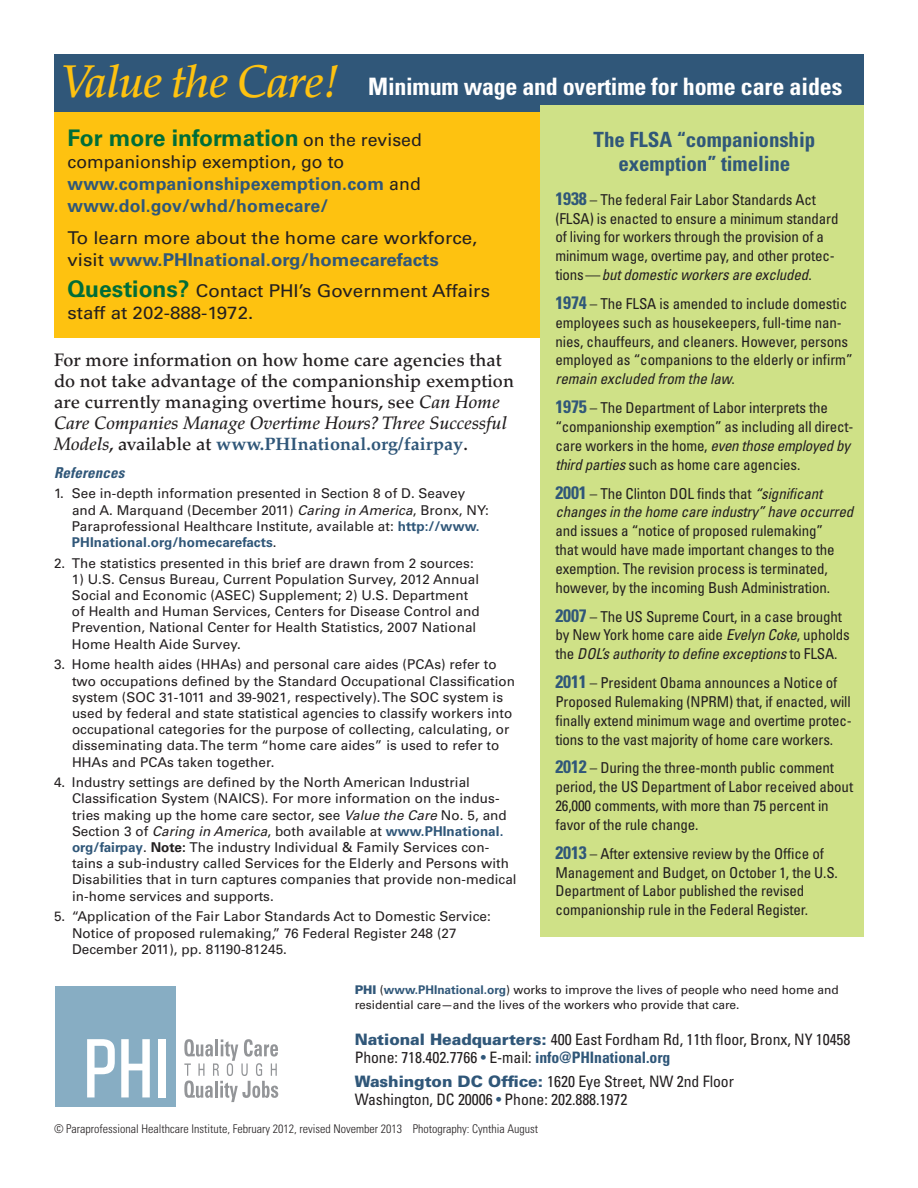
<style>
.page{position:relative;width:918px;height:1188px;background:#fff}
.page>*{position:absolute;margin:0;border:0;box-sizing:border-box;transform-origin:0 0}
.t1{font:700 condensed 24px "Univers LT Std";letter-spacing:-.01em;color:#fff}
.t2{font:700 22.8px "Univers LT Std";color:#006d38}
.t3{font:700 condensed 21px/24px "Univers LT Std";letter-spacing:-.005em;color:#305779;text-align:center}
.t4{font:500 18px/21px "Palatino LT Std";letter-spacing:.005em;color:#231f20}
.t5{font:17.7px/22.2px "Univers LT Std";color:#231f20;scale:1.06 1}
.t6{font:700 17.7px/22.2px "Univers LT Std";letter-spacing:.01em;color:#305779}
.t7{font:condensed 15.75px/18px "Univers LT Std";letter-spacing:-.005em;color:#231f20}
.t8{font:condensed 15px/18.9px "Univers LT Std";letter-spacing:-.01em;color:#231f20}
.t9{font:italic 700 condensed 15px "Univers LT Std";letter-spacing:.01em;color:#305779}
.t10{font:13.5px/16.2px "Univers LT Std";letter-spacing:.005em;color:#231f20}
.t11{font:12px/14.4px "Univers LT Std";color:#231f20}
.t12{font:300 condensed 12px "Univers LT Std";color:#231f20}
.s1{font-family:"Palatino LT Std";font-weight:500;font-style:italic;font-stretch:normal;font-size:45.6px;color:#fec210}
.s2{font-weight:400;font-size:17.7px;color:#231f20}
.s3{font-weight:400;color:#231f20}
.s4{font-weight:700;color:#305779}
.s5{font-weight:700;font-size:22.8px;color:#006d38}
.s6{font-style:italic}
.s7{font-weight:700}
.s8{font-weight:700;font-size:18px;color:#305779}
.s9{font-weight:900;color:#305779}
.s10{font-weight:900;font-stretch:normal;color:#305779}
.s11{color:#305779}
</style>
<div class="page">
<div style="left:54px;top:105px;width:810px;height:233px;background:#fec210"></div>
<div style="left:54px;top:54px;width:810px;height:58px;background:#305779"></div>
<div style="left:55px;top:986px;width:121px;height:121px;background:#87adc3"></div>
<svg style="left:184px;top:1039px;width:94px;height:63px"></svg>
<svg style="left:87px;top:1039px;width:28px;height:58px"></svg>
<svg style="left:121px;top:1039px;width:29px;height:58px"></svg>
<div style="left:159px;top:1039px;width:7px;height:58px;background:#fff"></div>
<div style="left:540px;top:105px;width:324px;height:832px;background:#cfe187"></div>
<p class="t1" style="left:62px;top:71px;width:782px"><span class="s1">Value the Care!</span> Minimum wage and overtime for home care aides</p>
<p class="t2" style="left:68px;top:124px;width:356px">For more information <span class="s2">on the revised</span></p>
<p class="t6" style="left:68px;top:151px;width:355px"><span class="s3">companionship exemption, go to </span>www.companionshipexemption.com <span class="s3">and </span>www.dol.gov/whd/homecare/</p>
<p class="t5" style="left:68px;top:226px;width:388px">To learn more about the home care workforce, visit <span class="s4">www.PHInational.org/homecarefacts</span></p>
<p class="t5" style="left:68px;top:280px;width:400px"><span class="s5">Questions?</span> Contact PHI’s Government Affairs staff at 202-888-1972.</p>
<p class="t4" style="left:54px;top:350px;width:462px">For more information on how home care agencies that do not take advantage of the companionship exemption are currently managing overtime hours, see <span class="s6">Can Home Care Companies Manage Overtime Hours? Three Successful Models</span>, available at <span class="s4">www.PHInational.org/fairpay</span>.</p>
<p class="t9" style="left:54px;top:463px;width:72px">References</p>
<p class="t10" style="left:72px;top:486px;width:418px;text-indent:-18px">1. See in-depth information presented in Section 8 of D. Seavey and A. Marquand (December 2011) <span class="s6">Caring in America</span>, Bronx, NY:<br>Paraprofessional Healthcare Institute, available at: <span class="s4">http://www.<br>PHInational.org/homecarefacts</span>.</p>
<p class="t10" style="left:54px;top:555px;width:421px">2. The statistics presented in this brief are drawn from 2 sources:</p>
<p class="t10" style="left:72px;top:571px;width:409px">1) U.S. Census Bureau, Current Population Survey, 2012 Annual Social and Economic (ASEC) Supplement; 2) U.S. Department of Health and Human Services, Centers for Disease Control and Prevention, National Center for Health Statistics, 2007 National Home Health Aide Survey.</p>
<p class="t10" style="left:72px;top:657px;width:445px;text-indent:-18px">3. Home health aides (HHAs) and personal care aides (PCAs) refer to two occupations defined by the Standard Occupational Classification system (SOC 31-1011 and 39-9021, respectively). The SOC system is used by federal and state statistical agencies to classify workers into occupational categories for the purpose of collecting, calculating, or disseminating data. The term “home care aides” is used to refer to HHAs and PCAs taken together.</p>
<p class="t10" style="left:72px;top:774px;width:446px;text-indent:-18px">4. Industry settings are defined by the North American Industrial Classification System (NAICS). For more information on the indus&shy;tries making up the home care sector, see <span class="s6">Value the Care</span> No. 5, and Section 3 of <span class="s6">Caring in America</span>, both available at <span class="s4">www.PHInational. org/fairpay</span>. <span class="s7">Note:</span> The industry Individual &amp; Family Services con&shy;tains a sub-industry called Services for the Elderly and Persons with Disabilities that in turn captures companies that provide non-medical in-home services and supports.</p>
<p class="t10" style="left:72px;top:909px;width:420px;text-indent:-18px">5. “Application of the Fair Labor Standards Act to Domestic Service:<br>Notice of proposed rulemaking,” 76 Federal Register 248 (27<br>December 2011), pp. 81190-81245.</p>
<p class="t3" style="left:594px;top:127px;width:223px">The FLSA “companionship exemption” timeline</p>
<p class="t8" style="left:555px;top:190px;width:285px"><span class="s8">1938</span> – The federal Fair Labor Standards Act (FLSA) is enacted to ensure a minimum standard of living for workers through the provision of a minimum wage, overtime pay, and other protec&shy;tions—<span class="s6">but domestic workers are excluded</span>.</p>
<p class="t8" style="left:555px;top:294px;width:299px"><span class="s8">1974</span> – The FLSA is amended to include domestic employees such as housekeepers, full-time nan&shy;nies, chauffeurs, and cleaners. However, persons employed as “companions to the elderly or infirm” <span class="s6">remain excluded from the law</span>.</p>
<p class="t8" style="left:555px;top:398px;width:300px"><span class="s8">1975</span> – The Department of Labor interprets the “companionship exemption” as including all direct&shy;care workers in the home, <span class="s6">even those employed by third parties</span> such as home care agencies.</p>
<p class="t8" style="left:555px;top:484px;width:299px"><span class="s8">2001</span> – The Clinton DOL finds that <span class="s6">“significant changes in the home care industry” have occurred </span>and issues a “notice of proposed rulemaking”<br>that would have made important changes to the exemption. The revision process is terminated, however, by the incoming Bush Administration.</p>
<p class="t8" style="left:555px;top:607px;width:296px"><span class="s8">2007</span> – The US Supreme Court, in a case brought by New York home care aide <span class="s6">Evelyn Coke</span>, upholds the <span class="s6">DOL’s authority to define exceptions</span> to FLSA.</p>
<p class="t8" style="left:555px;top:673px;width:298px"><span class="s8">2011</span> – President Obama announces a Notice of Proposed Rulemaking (NPRM) that, if enacted, will finally extend minimum wage and overtime protec&shy;tions to the vast majority of home care workers.</p>
<p class="t8" style="left:555px;top:758px;width:299px"><span class="s8">2012</span> – During the three-month public comment period, the US Department of Labor received about 26,000 comments, with more than 75 percent in favor of the rule change.</p>
<p class="t8" style="left:555px;top:844px;width:284px"><span class="s8">2013</span> – After extensive review by the Office of Management and Budget, on October 1, the U.S.<br>Department of Labor published the revised companionship rule in the Federal Register.</p>
<p class="t11" style="left:355px;top:983px;width:486px"><span class="s9">PHI</span> (<span class="s4">www.PHInational.org</span>) works to improve the lives of people who need home and residential care—and the lives of the workers who provide that care.</p>
<p class="t7" style="left:355px;top:1030px;width:497px"><span class="s10">National Headquarters:</span> 400 East Fordham Rd, 11th floor, Bronx, NY 10458<br>Phone: 718.402.7766 <span class="s11">•</span> E-mail: <span class="s4">info@PHInational.org</span></p>
<p class="t7" style="left:355px;top:1073px;width:381px"><span class="s10">Washington DC Office:</span> 1620 Eye Street, NW 2nd Floor<br>Washington, DC 20006 <span class="s11">•</span> Phone: 202.888.1972</p>
<p class="t12" style="left:54px;top:1122px;width:486px">© Paraprofessional Healthcare Institute, February 2012, revised November 2013 Photography: Cynthia August</p>
</div>
